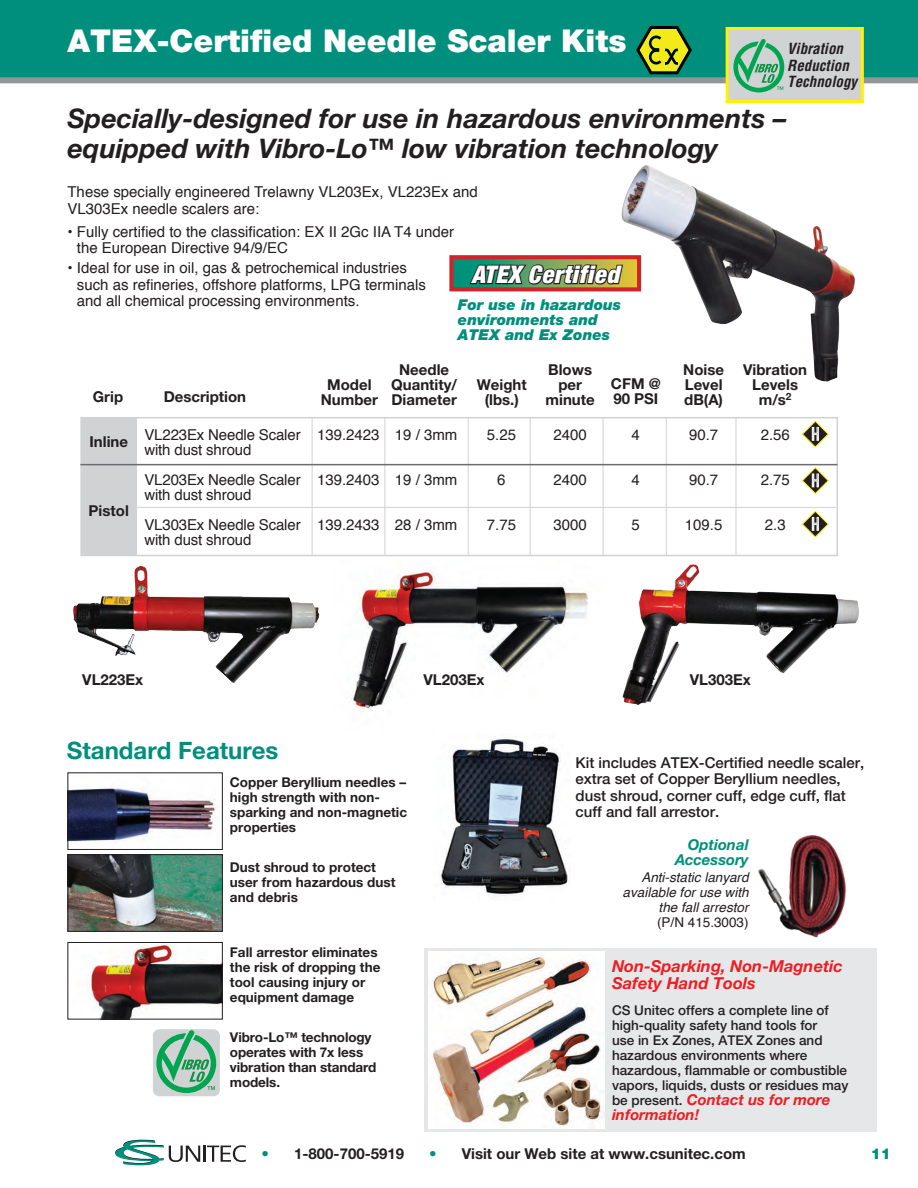
<style>
.page{position:relative;width:918px;height:1188px;background:#fff}
.page>*{position:absolute;margin:0;border:0;box-sizing:border-box;transform-origin:0 0}
.t1{font:900 31.5px "Helvetica Neue";color:#fff}
.t2{font:italic 700 27px/30px "Helvetica Neue";color:#231f20}
.t3{font:italic 900 condensed 24.3px "Helvetica Neue";letter-spacing:.03em;color:#fff}
.t4{font:700 24px "Helvetica Neue";color:#008f7d}
.t5{font:italic 700 16.5px/16.5px "Helvetica Neue";color:#ee1d23}
.t6{font:15px/16.5px "Helvetica";color:#231f20}
.t7{font:700 15px/15px "Helvetica Neue";color:#231f20;text-align:center}
.t8{font:500 15px/16.5px "Helvetica Neue";color:#231f20}
.t9{font:italic 900 15px/15px "Helvetica Neue";color:#008f7d}
.t10{font:italic 700 15px/15px "Helvetica Neue";color:#ee1d23}
.t11{font:italic 700 condensed 15px/16.5px "Helvetica";color:#231f20}
.t12{font:italic 700 15px/15px "Helvetica Neue";color:#008f7d;text-align:right}
.t13{font:900 15px "Helvetica Neue";color:#008f7d}
.t14{font:700 13.5px/15px "Helvetica Neue";color:#231f20}
.t15{font:500 13.5px/15px "Helvetica Neue";color:#231f20}
.t16{font:italic 13.5px/15px "Helvetica";color:#231f20;text-align:right}
.t17{font:13.5px "Helvetica";color:#231f20}
.s1{font-weight:500;font-style:normal;font-size:13.5px;color:#231f20}
.s2{color:#008f7d}
</style>
<div class="page">
<hr style="left:203px;top:1146px;width:3px;height:16px;background:#231f20">
<svg style="left:207px;top:1145px;width:39px;height:17px"></svg>
<svg style="left:115px;top:1140px;width:85px;height:25px"></svg>
<hr style="left:0;top:598px;width:1px;height:65px;background:#e6e7e9">
<div style="left:0;top:0;width:918px;height:81px;background:#008f7d"></div>
<div style="left:424px;top:948px;width:453px;height:184px;background:#e6e7e9"></div>
<hr style="left:102px;top:507px;width:734px;height:1px;background:#d1d2d4">
<div style="left:81px;top:464px;width:55px;height:92px;background:#d1d2d4"></div>
<hr style="left:736px;top:417px;width:1px;height:138px;background:#d1d2d4">
<hr style="left:666px;top:417px;width:1px;height:138px;background:#d1d2d4">
<hr style="left:603px;top:417px;width:1px;height:138px;background:#d1d2d4">
<hr style="left:530px;top:417px;width:1px;height:138px;background:#d1d2d4">
<hr style="left:468px;top:417px;width:1px;height:138px;background:#d1d2d4">
<hr style="left:385px;top:417px;width:1px;height:138px;background:#d1d2d4">
<hr style="left:312px;top:417px;width:1px;height:138px;background:#d1d2d4">
<div style="left:81px;top:417px;width:55px;height:47px;background:#d1d2d4"></div>
<div style="left:80px;top:417px;width:758px;height:139px;border:2px solid #d1d2d4"></div>
<img style="left:621px;top:165px;width:234px;height:217px">
<img style="left:440px;top:738px;width:128px;height:160px">
<img style="left:70px;top:786px;width:147px;height:56px">
<div style="left:68px;top:772px;width:155px;height:78px;border:1px solid #231f20"></div>
<img style="left:70px;top:856px;width:151px;height:74px">
<div style="left:68px;top:854px;width:155px;height:78px;border:1px solid #231f20"></div>
<img style="left:89px;top:944px;width:132px;height:74px">
<div style="left:68px;top:942px;width:155px;height:78px;border:1px solid #231f20"></div>
<img style="left:758px;top:835px;width:89px;height:103px">
<div style="left:153px;top:1029px;width:67px;height:67px;background:#d1d2d4;border-radius:6px"></div>
<svg style="left:156px;top:1030px;width:60px;height:63px"></svg>
<img style="left:347px;top:570px;width:241px;height:142px">
<img style="left:73px;top:566px;width:247px;height:117px">
<img style="left:622px;top:564px;width:237px;height:141px">
<img style="left:428px;top:952px;width:176px;height:176px">
<svg style="left:454px;top:260px;width:182px;height:26px"></svg>
<svg style="left:468px;top:242px;width:156px;height:87px"></svg>
<div style="left:449px;top:255px;width:192px;height:36px;border:4px solid #d1232a"></div>
<svg style="left:802px;top:421px;width:27px;height:27px"></svg>
<svg style="left:802px;top:467px;width:27px;height:27px"></svg>
<svg style="left:802px;top:511px;width:27px;height:27px"></svg>
<svg style="left:636px;top:26px;width:56px;height:48px"></svg>
<hr style="left:80px;top:464px;width:757px;height:1px;background:#6c6d70">
<div style="left:0;top:77px;width:918px;height:6px;background:#939598"></div>
<div style="left:726px;top:27px;width:138px;height:76px;background:#d1d2d4;border:3px solid #fff101"></div>
<svg style="left:733px;top:39px;width:51px;height:53px"></svg>
<h1 class="t1" style="left:67px;top:22px;width:560px">ATEX-Certified Needle Scaler Kits</h1>
<p class="t11" style="left:787px;top:40px;width:71px">Vibration<br>Reduction<br>Technology</p>
<h2 class="t2" style="left:68px;top:103px;width:721px">Specially-designed for use in hazardous environments – equipped with Vibro-Lo™ low vibration technology</h2>
<p class="t6" style="left:68px;top:184px;width:412px">These specially engineered Trelawny VL203Ex, VL223Ex and<br>VL303Ex needle scalers are:</p>
<p class="t6" style="left:77px;top:224px;width:379px;text-indent:-9px">• Fully certified to the classification: EX II 2Gc IIA T4 under the European Directive 94/9/EC</p>
<p class="t6" style="left:77px;top:260px;width:351px;text-indent:-9px">• Ideal for use in oil, gas &amp; petrochemical industries such as refineries, offshore platforms, LPG terminals and all chemical processing environments.</p>
<h3 class="t3" style="left:471px;top:260px;width:149px">ATEX Certified</h3>
<p class="t9" style="left:458px;top:297px;width:165px">For use in hazardous environments and<br>ATEX and Ex Zones</p>
<p class="t7" style="left:93px;top:389px;width:32px">Grip</p>
<p class="t7" style="left:164px;top:389px;width:84px">Description</p>
<p class="t7" style="left:89px;top:433px;width:40px">Inline</p>
<p class="t7" style="left:89px;top:503px;width:42px">Pistol</p>
<p class="t6" style="left:144px;top:428px;width:158px;line-height:15px">VL223Ex Needle Scaler with dust shroud</p>
<p class="t6" style="left:144px;top:473px;width:158px;line-height:15px">VL203Ex Needle Scaler with dust shroud</p>
<p class="t6" style="left:144px;top:518px;width:158px;line-height:15px">VL303Ex Needle Scaler with dust shroud</p>
<p class="t7" style="left:321px;top:376px;width:59px">Model<br>Number</p>
<p class="t6" style="left:317px;top:427px;width:64px">139.2423</p>
<p class="t6" style="left:317px;top:472px;width:64px">139.2403</p>
<p class="t6" style="left:317px;top:517px;width:64px">139.2433</p>
<p class="t7" style="left:391px;top:361px;width:67px">Needle<br>Quantity/<br>Diameter</p>
<p class="t6" style="left:395px;top:427px;width:64px">19 / 3mm</p>
<p class="t6" style="left:395px;top:472px;width:64px">19 / 3mm</p>
<p class="t6" style="left:395px;top:517px;width:64px">28 / 3mm</p>
<p class="t7" style="left:477px;top:376px;width:51px">Weight (lbs.)</p>
<p class="t6" style="left:487px;top:427px;width:31px">5.25</p>
<p class="t6" style="left:497px;top:472px;width:10px">6</p>
<p class="t6" style="left:487px;top:517px;width:31px">7.75</p>
<p class="t7" style="left:546px;top:362px;width:51px">Blows per minute</p>
<p class="t6" style="left:553px;top:427px;width:35px">2400</p>
<p class="t6" style="left:553px;top:472px;width:35px">2400</p>
<p class="t6" style="left:553px;top:517px;width:35px">3000</p>
<p class="t7" style="left:611px;top:375px;width:51px;text-align:left">CFM @<br>90 PSI</p>
<p class="t6" style="left:632px;top:427px;width:10px">4</p>
<p class="t6" style="left:632px;top:472px;width:10px">4</p>
<p class="t6" style="left:632px;top:517px;width:10px">5</p>
<p class="t7" style="left:683px;top:362px;width:42px;text-align:justify">Noise Level dB(A)</p>
<p class="t7" style="left:743px;top:362px;width:66px">Vibration<br>Levels m/s<sup>2</sup></p>
<p class="t6" style="left:689px;top:427px;width:31px">90.7</p>
<p class="t6" style="left:689px;top:472px;width:31px">90.7</p>
<p class="t6" style="left:685px;top:517px;width:39px">109.5</p>
<p class="t6" style="left:761px;top:427px;width:31px">2.56</p>
<p class="t6" style="left:761px;top:472px;width:31px">2.75</p>
<p class="t6" style="left:765px;top:517px;width:22px">2.3</p>
<p class="t7" style="left:82px;top:672px;width:63px">VL223Ex</p>
<p class="t7" style="left:424px;top:672px;width:63px">VL203Ex</p>
<p class="t7" style="left:690px;top:672px;width:63px">VL303Ex</p>
<h3 class="t4" style="left:67px;top:736px;width:213px">Standard Features</h3>
<p class="t14" style="left:230px;top:774px;width:179px">Copper Beryllium needles – high strength with non&shy;sparking and non-magnetic properties</p>
<p class="t14" style="left:230px;top:859px;width:167px">Dust shroud to protect user from hazardous dust and debris</p>
<p class="t14" style="left:230px;top:944px;width:152px">Fall arrestor eliminates the risk of dropping the tool causing injury or equipment damage</p>
<p class="t14" style="left:230px;top:1029px;width:148px">Vibro-Lo™ technology operates with 7x less vibration than standard models.</p>
<p class="t8" style="left:576px;top:754px;width:290px">Kit includes ATEX-Certified needle scaler, extra set of Copper Beryllium needles, dust shroud, corner cuff, edge cuff, flat cuff and fall arrestor.</p>
<p class="t12" style="left:675px;top:836px;width:75px">Optional<br>Accessory</p>
<p class="t16" style="left:623px;top:870px;width:128px">Anti-static lanyard available for use with the fall arrestor</p>
<p class="t17" style="left:657px;top:912px;width:93px">(P/N 415.3003)</p>
<p class="t5" style="left:612px;top:958px;width:232px">Non-Sparking, Non-Magnetic<br>Safety Hand Tools</p>
<p class="t15" style="left:612px;top:1002px;width:238px">CS Unitec offers a complete line of high-quality safety hand tools for<br>use in Ex Zones, ATEX Zones and hazardous environments where hazardous, flammable or combustible vapors, liquids, dusts or residues may</p>
<p class="t10" style="left:612px;top:1092px;width:220px"><span class="s1">be present.</span> Contact us for more information!</p>
<p class="t7" style="left:262px;top:1146px;width:144px"><span class="s2">•</span> 1-800-700-5919</p>
<p class="t7" style="left:429px;top:1146px;width:318px"><span class="s2">•</span> Visit our Web site at www.csunitec.com</p>
<p class="t13" style="left:871px;top:1145px;width:22px">11</p>
</div>
